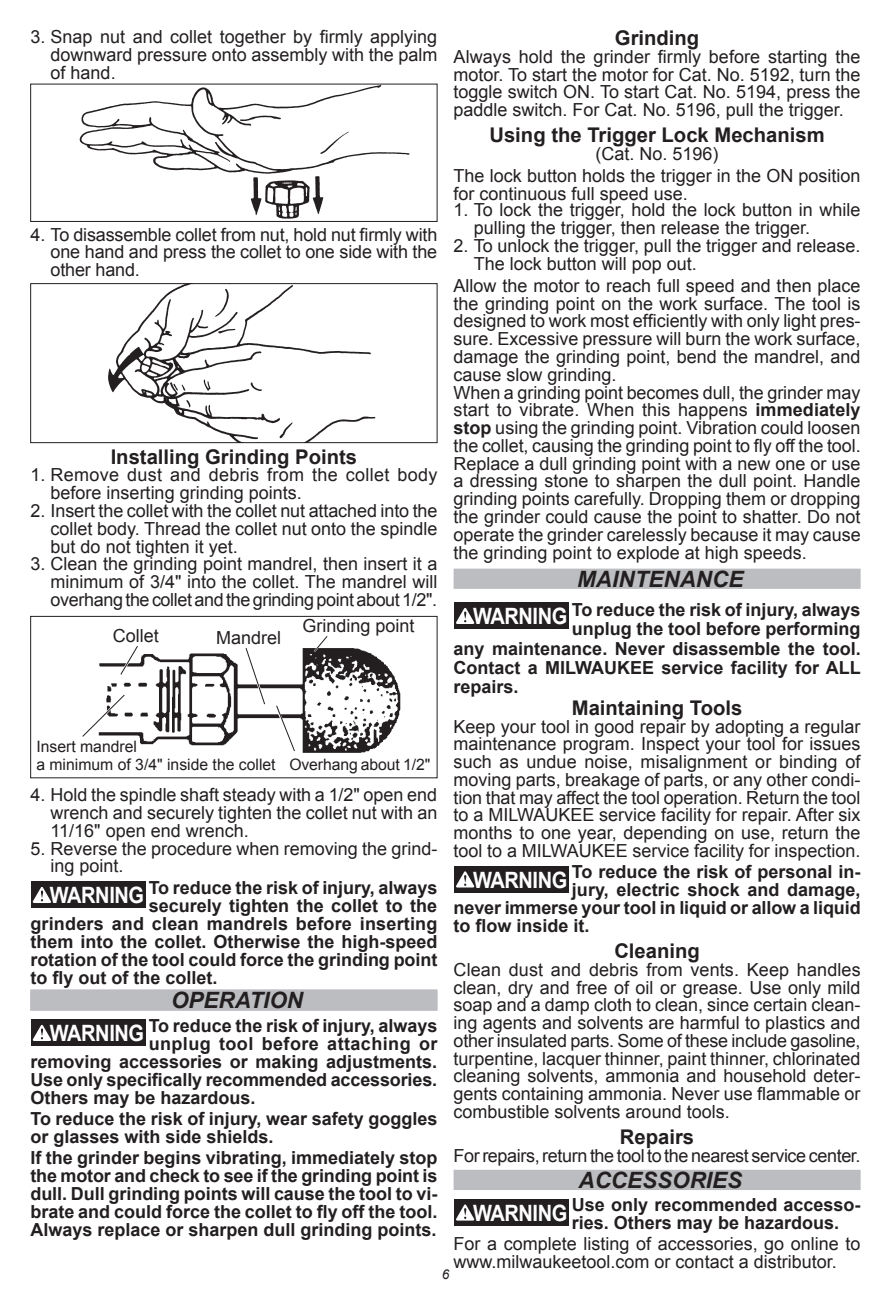
<style>
.page{position:relative;width:891px;height:1296px;background:#fff}
.page>*{position:absolute;margin:0;border:0;box-sizing:border-box;transform-origin:0 0}
.t1{font:700 22.5px "Arial";letter-spacing:-.02em;color:#fff;scale:.89 1}
.Reverse_Headings{font:italic 700 22.5px "Arial";color:#231f20}
.Reverse_Headings_2-l{font:italic 700 22.5px "Arial";color:#231f20}
.Paragraph{font:700 20.25px "Arial";color:#231f20}
.Body_text{font:18px/17.8px "Arial";color:#231f20;text-align:justify}
.Warning{font:700 18px/18px "Arial";color:#231f20}
.Hanging_indent{font:18px/17.8px "Arial";color:#231f20;text-align:justify}
.Warning-2{font:18px/17.8px "Arial";color:#231f20}
.Body_text-2{font:18px "Arial";letter-spacing:-.02em;color:#231f20}
.Warning-3{font:700 18px "Arial";letter-spacing:.025em;color:#231f20}
.Paragraph-2{font:18px "Arial";color:#231f20}
.t2{font:15.75px/18px "Arial";color:#231f20}
.t3{font:italic 13.5px "Arial";color:#231f20}
.s1{font-weight:700}
</style>
<div class="page">
<div style="left:30px;top:989px;width:407px;height:22px;background:#bcbdc0"></div>
<img style="left:79px;top:86px;width:331px;height:133px">
<div style="left:30px;top:84px;width:407px;height:138px;border:1px solid #231f20"></div>
<img style="left:108px;top:285px;width:268px;height:156px">
<div style="left:30px;top:283px;width:407px;height:160px;border:1px solid #231f20"></div>
<img style="left:99px;top:648px;width:302px;height:105px">
<div style="left:30px;top:616px;width:407px;height:162px;border:1px solid #231f20"></div>
<svg style="left:82px;top:692px;width:46px;height:48px"></svg>
<svg style="left:243px;top:648px;width:55px;height:105px"></svg>
<svg style="left:118px;top:646px;width:23px;height:31px"></svg>
<svg style="left:312px;top:636px;width:18px;height:18px"></svg>
<div style="left:31px;top:881px;width:114px;height:27px;background:#231f20"></div>
<svg style="left:33px;top:887px;width:18px;height:16px"></svg>
<div style="left:31px;top:1019px;width:114px;height:27px;background:#231f20"></div>
<svg style="left:33px;top:1025px;width:18px;height:16px"></svg>
<div style="left:454px;top:569px;width:407px;height:20px;background:#bcbdc0"></div>
<div style="left:454px;top:1170px;width:407px;height:20px;background:#bcbdc0"></div>
<div style="left:454px;top:602px;width:115px;height:27px;background:#231f20"></div>
<svg style="left:456px;top:608px;width:18px;height:16px"></svg>
<div style="left:454px;top:866px;width:115px;height:27px;background:#231f20"></div>
<svg style="left:456px;top:871px;width:18px;height:17px"></svg>
<div style="left:454px;top:1199px;width:115px;height:27px;background:#231f20"></div>
<svg style="left:456px;top:1205px;width:18px;height:16px"></svg>
<p class="Hanging_indent" style="left:51px;top:28px;width:388px;text-indent:-20px">3. Snap nut and collet together by firmly applying downward pressure onto assembly with the palm of hand.</p>
<p class="Paragraph" style="left:615px;top:24px;width:86px">Grinding</p>
<p class="Body_text" style="left:454px;top:48px;width:409px">Always hold the grinder firmly before starting the motor. To start the motor for Cat. No. 5192, turn the toggle switch ON. To start Cat. No. 5194, press the paddle switch. For Cat. No. 5196, pull the trigger.</p>
<p class="Paragraph" style="left:489px;top:121px;width:337px">Using the Trigger Lock Mechanism</p>
<p class="Paragraph-2" style="left:596px;top:142px;width:125px">(Cat. No. 5196)</p>
<p class="Body_text" style="left:454px;top:167px;width:409px">The lock button holds the trigger in the ON position for continuous full speed use.</p>
<p class="Hanging_indent" style="left:474px;top:201px;width:388px;text-indent:-20px">1. To lock the trigger, hold the lock button in while pulling the trigger, then release the trigger.</p>
<p class="Hanging_indent" style="left:474px;top:237px;width:388px;text-indent:-20px">2. To unlock the trigger, pull the trigger and release.<br>The lock button will pop out.</p>
<p class="Body_text" style="left:454px;top:277px;width:409px">Allow the motor to reach full speed and then place the grinding point on the work surface. The tool is designed to work most efficiently with only light pres&shy;sure. Excessive pressure will burn the work surface, damage the grinding point, bend the mandrel, and cause slow grinding.</p>
<p class="Body_text" style="left:454px;top:384px;width:409px">When a grinding point becomes dull, the grinder may start to vibrate. When this happens <span class="s1">immediately stop</span> using the grinding point. Vibration could loosen the collet, causing the grinding point to fly off the tool.<br>Replace a dull grinding point with a new one or use a dressing stone to sharpen the dull point. Handle grinding points carefully. Dropping them or dropping the grinder could cause the point to shatter. Do not operate the grinder carelessly because it may cause the grinding point to explode at high speeds.</p>
<p class="Reverse_Headings" style="left:577px;top:564px;width:168px">MAINTENANCE</p>
<p class="t1" style="left:473px;top:601px;width:108px">WARNING</p>
<p class="Warning" style="left:572px;top:601px;width:290px">To reduce the risk of injury, always</p>
<p class="Warning" style="left:572px;top:621px;width:290px">unplug the tool before performing</p>
<p class="Warning" style="left:454px;top:640px;width:409px">any maintenance. Never disassemble the tool.</p>
<p class="Warning" style="left:454px;top:659px;width:409px">Contact a MILWAUKEE service facility for ALL</p>
<p class="Warning" style="left:454px;top:679px;width:67px">repairs.</p>
<p class="Paragraph" style="left:572px;top:694px;width:172px">Maintaining Tools</p>
<p class="Body_text" style="left:454px;top:718px;width:409px">Keep your tool in good repair by adopting a regular maintenance program. Inspect your tool for issues such as undue noise, misalignment or binding of moving parts, breakage of parts, or any other condi&shy;tion that may affect the tool operation. Return the tool to a MILWAUKEE service facility for repair. After six months to one year, depending on use, return the tool to a MILWAUKEE service facility for inspection.</p>
<p class="t1" style="left:473px;top:865px;width:108px">WARNING</p>
<p class="Warning" style="left:572px;top:863px;width:290px">To reduce the risk of personal in-</p>
<p class="Hanging_indent" style="left:51px;top:226px;width:388px;text-indent:-20px">4. To disassemble collet from nut, hold nut firmly with one hand and press the collet to one side with the other hand.</p>
<p class="Paragraph" style="left:111px;top:443px;width:248px">Installing Grinding Points</p>
<p class="Hanging_indent" style="left:51px;top:466px;width:388px;text-indent:-20px">1. Remove dust and debris from the collet body before inserting grinding points.</p>
<p class="Hanging_indent" style="left:51px;top:502px;width:388px;text-indent:-20px">2. Insert the collet with the collet nut attached into the collet body. Thread the collet nut onto the spindle but do not tighten it yet.</p>
<p class="Hanging_indent" style="left:51px;top:555px;width:388px;text-indent:-20px">3. Clean the grinding point mandrel, then insert it a minimum of 3/4" into the collet. The mandrel will overhang the collet and the grinding point about 1/2".</p>
<p class="Body_text" style="left:303px;top:617px;width:114px">Grinding point</p>
<p class="Body_text" style="left:113px;top:627px;width:48px">Collet</p>
<p class="Body_text" style="left:216px;top:629px;width:67px">Mandrel</p>
<p class="t2" style="left:36px;top:738px;width:395px">Insert mandrel<br>a minimum of 3/4" inside the collet Overhang about 1/2"</p>
<p class="Hanging_indent" style="left:51px;top:786px;width:388px;text-indent:-20px">4. Hold the spindle shaft steady with a 1/2" open end wrench and securely tighten the collet nut with an 11/16" open end wrench.</p>
<p class="Hanging_indent" style="left:51px;top:840px;width:388px;text-indent:-20px">5. Reverse the procedure when removing the grind&shy;ing point.</p>
<p class="t1" style="left:50px;top:880px;width:108px">WARNING</p>
<p class="Warning" style="left:149px;top:879px;width:290px">To reduce the risk of injury, always</p>
<p class="Warning" style="left:572px;top:881px;width:290px">jury, electric shock and damage,</p>
<p class="Warning" style="left:454px;top:899px;width:409px">never immerse your tool in liquid or allow a liquid</p>
<p class="Warning" style="left:454px;top:917px;width:138px">to flow inside it.</p>
<p class="Paragraph" style="left:614px;top:937px;width:87px">Cleaning</p>
<p class="Body_text" style="left:454px;top:961px;width:409px">Clean dust and debris from vents. Keep handles clean, dry and free of oil or grease. Use only mild soap and a damp cloth to clean, since certain clean&shy;ing agents and solvents are harmful to plastics and other insulated parts. Some of these include gasoline, turpentine, lacquer thinner, paint thinner, chlorinated cleaning solvents, ammonia and household deter&shy;gents containing ammonia. Never use flammable or combustible solvents around tools.</p>
<p class="Paragraph" style="left:620px;top:1123px;width:76px">Repairs</p>
<p class="Body_text-2" style="left:454px;top:1144px;width:409px">For repairs, return the tool to the nearest service center.</p>
<p class="Reverse_Headings" style="left:578px;top:1165px;width:165px">ACCESSORIES</p>
<p class="t1" style="left:473px;top:1198px;width:108px">WARNING</p>
<p class="Warning" style="left:572px;top:1197px;width:290px">Use only recommended accesso&shy;ries. Others may be hazardous.</p>
<p class="Warning-2" style="left:454px;top:1235px;width:408px">For a complete listing of accessories, go online to www.milwaukeetool.com or contact a distributor.</p>
<p class="Warning" style="left:149px;top:897px;width:290px">securely tighten the collet to the</p>
<p class="Warning" style="left:30px;top:915px;width:409px">grinders and clean mandrels before inserting</p>
<p class="Warning" style="left:30px;top:933px;width:409px">them into the collet. Otherwise the high-speed</p>
<p class="Warning" style="left:30px;top:951px;width:409px">rotation of the tool could force the grinding point</p>
<p class="Warning" style="left:30px;top:969px;width:189px">to fly out of the collet.</p>
<p class="Reverse_Headings_2-l" style="left:171px;top:985px;width:134px">OPERATION</p>
<p class="t1" style="left:50px;top:1018px;width:108px">WARNING</p>
<p class="Warning" style="left:149px;top:1017px;width:290px">To reduce the risk of injury, always</p>
<p class="Warning-3" style="left:149px;top:1031px;width:290px">unplug tool before attaching or</p>
<p class="Warning" style="left:30px;top:1053px;width:408px">removing accessories or making adjustments.</p>
<p class="Warning" style="left:30px;top:1071px;width:408px">Use only specifically recommended accessories.</p>
<p class="Warning" style="left:30px;top:1089px;width:227px">Others may be hazardous.</p>
<p class="Warning" style="left:30px;top:1110px;width:409px">To reduce the risk of injury, wear safety goggles or glasses with side shields.</p>
<p class="Warning" style="left:30px;top:1149px;width:409px;text-align:justify">If the grinder begins vibrating, immediately stop the motor and check to see if the grinding point is dull. Dull grinding points will cause the tool to vi&shy;brate and could force the collet to fly off the tool.<br>Always replace or sharpen dull grinding points.</p>
<p class="t3" style="left:442px;top:1265px;width:9px">6</p>
</div>
